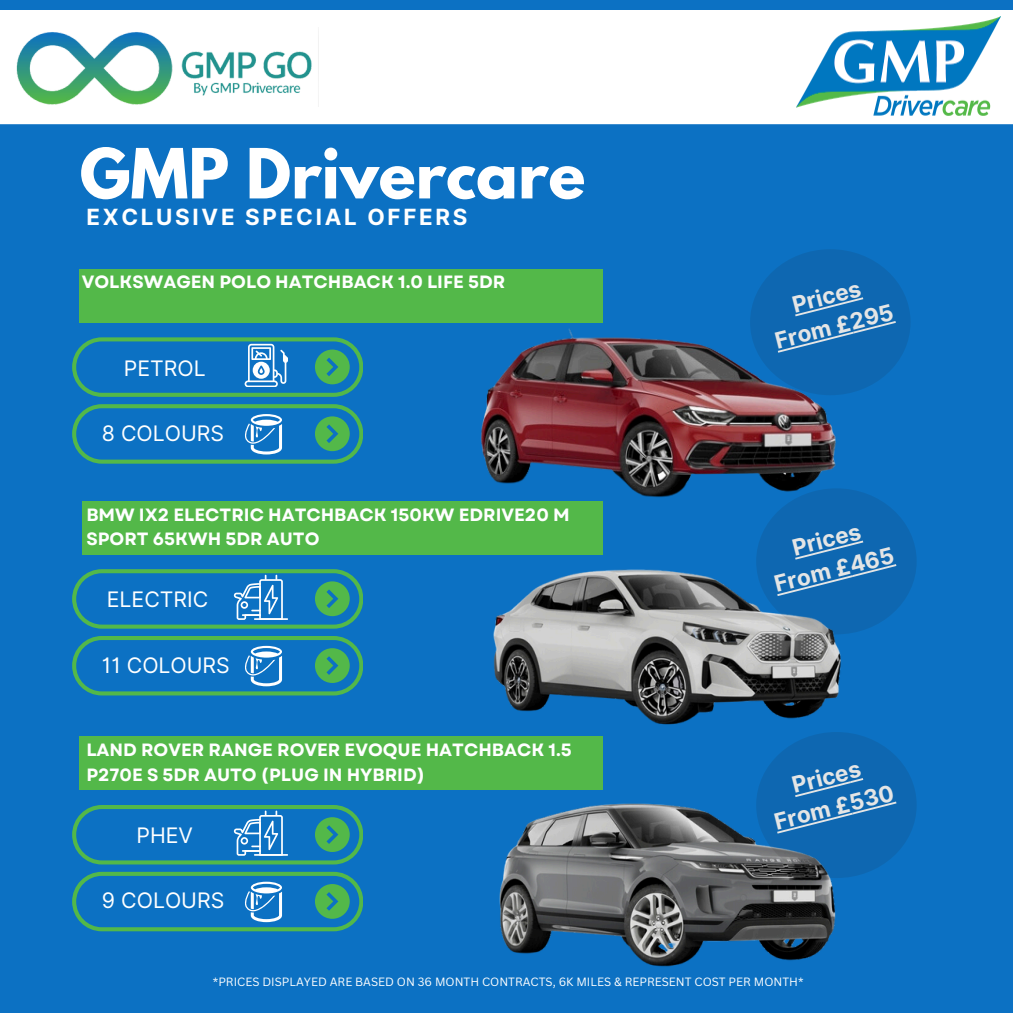
<style>
.page{position:relative;width:1013px;height:1013px;background:#fff}
.page>*{position:absolute;margin:0;border:0;box-sizing:border-box;transform-origin:0 0}
.t1{font:700 61.25px "League Spartan";color:#fff}
.t2{font:700 22.62px/31px "Inter";color:#fdfefe;text-align:center}
.t3{font:700 22.38px "Inter";letter-spacing:.12em;color:#fff}
.t4{font:21.38px "Inter";color:#fff}
.t5{font:700 17.75px/24.8px "Garet";color:#fff}
.t6{font:11.62px "Canva Sans";color:#fff}
</style>
<div class="page">
<div style="left:0;top:0;width:1012px;height:1012px;background:#0c71c3"></div>
<div style="left:0;top:10px;width:1012px;height:114px;background:#fff"></div>
<img style="left:11px;top:28px;width:307px;height:79px">
<div style="left:82px;top:501px;width:520px;height:53px;background:#53b849"></div>
<div style="left:80px;top:269px;width:522px;height:53px;background:#53b849"></div>
<svg style="left:72px;top:404px;width:210px;height:59px"></svg>
<svg style="left:72px;top:569px;width:289px;height:59px"></svg>
<svg style="left:72px;top:636px;width:291px;height:59px"></svg>
<div style="left:80px;top:737px;width:522px;height:52px;background:#53b849"></div>
<svg style="left:72px;top:805px;width:291px;height:59px"></svg>
<svg style="left:72px;top:871px;width:291px;height:60px"></svg>
<div style="left:495px;top:22px;width:44px;height:44px;background:#fff"></div>
<img style="left:796px;top:10px;width:204px;height:115px">
<img style="left:499px;top:803px;width:412px;height:164px">
<img style="left:416px;top:612px;width:500px;height:185px">
<img style="left:282px;top:268px;width:635px;height:344px">
<div style="left:750px;top:249px;width:160px;height:146px;background:#0e67b1;border-radius:50%"></div>
<div style="left:756px;top:488px;width:160px;height:146px;background:#0e67b1;border-radius:50%"></div>
<svg style="left:756px;top:732px;width:160px;height:146px;background:#1568ae"></svg>
<svg style="left:72px;top:337px;width:291px;height:60px"></svg>
<h3 class="t1" style="left:80px;top:143px;width:507px">GMP Drivercare</h3>
<p class="t3" style="left:86px;top:203px;width:382px">EXCLUSIVE SPECIAL OFFERS</p>
<p class="t5" style="left:82px;top:270px;width:425px">VOLKSWAGEN POLO HATCHBACK 1.0 LIFE 5DR</p>
<h3 class="t4" style="left:124px;top:355px;width:83px">PETROL</h3>
<p class="t4" style="left:102px;top:420px;width:124px">8 COLOURS</p>
<h4 class="t5" style="left:86px;top:502px;width:485px">BMW IX2 ELECTRIC HATCHBACK 150KW EDRIVE20 M<br>SPORT 65KWH 5DR AUTO</h4>
<p class="t4" style="left:107px;top:586px;width:103px">ELECTRIC</p>
<h5 class="t4" style="left:102px;top:652px;width:129px">11 COLOURS</h5>
<h4 class="t5" style="left:86px;top:737px;width:487px">LAND ROVER RANGE ROVER EVOQUE HATCHBACK 1.5<br>P270E S 5DR AUTO (PLUG IN HYBRID)</h4>
<h3 class="t4" style="left:136px;top:822px;width:58px">PHEV</h3>
<p class="t4" style="left:102px;top:887px;width:124px">9 COLOURS</p>
<p class="t2" style="left:764px;top:296px;width:123px;rotate:-14deg">Prices<br>From £295</p>
<p class="t2" style="left:763px;top:539px;width:124px;rotate:-14deg">Prices<br>From £465</p>
<p class="t2" style="left:763px;top:776px;width:124px;rotate:-14deg">Prices<br>From £530</p>
<p class="t6" style="left:213px;top:973px;width:592px">*PRICES DISPLAYED ARE BASED ON 36 MONTH CONTRACTS, 6K MILES &amp; REPRESENT COST PER MONTH*</p>
</div>
